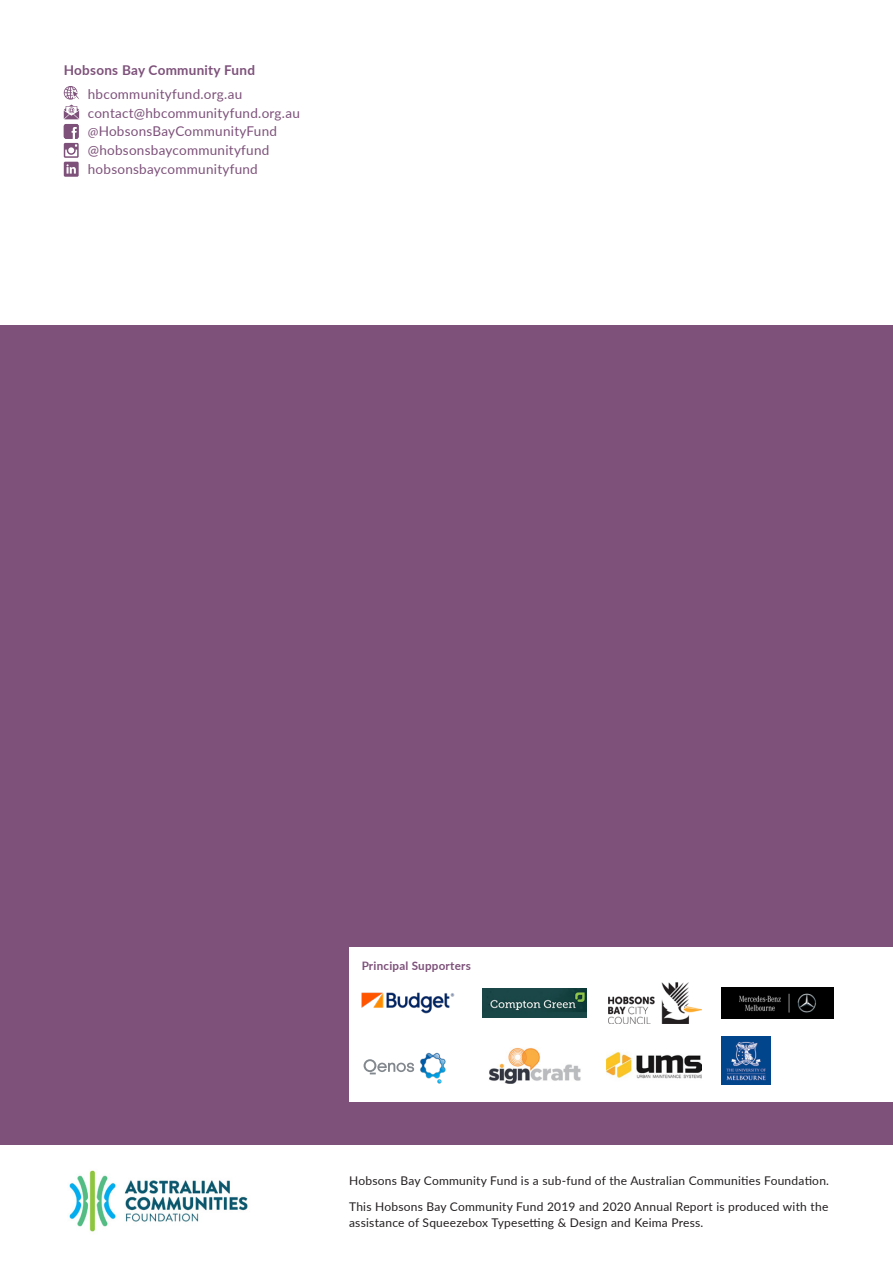
<style>
.page{position:relative;width:893px;height:1263px;background:#fff}
.page>*{position:absolute;margin:0;border:0;box-sizing:border-box;transform-origin:0 0}
.Normal_text_black{font:13.5px "Lato";letter-spacing:.02em;color:#7d517a}
.Normal_text_black-2{font:700 13.5px "Lato";letter-spacing:.02em;color:#7d517a}
.Normal_text_black-3{font:12px/15.8px "Lato";letter-spacing:.02em;color:#231f20}
.t1{font:700 11.7px "Lato";letter-spacing:.02em;color:#7d517a}
.s1{font-family:"Akagi Pro";font-weight:500}
</style>
<div class="page">
<img style="left:69px;top:1170px;width:179px;height:62px">
<svg style="left:64px;top:86px;width:16px;height:72px"></svg>
<div style="left:64px;top:162px;width:15px;height:15px;background:#7d517a;border-radius:2px"></div>
<svg style="left:66px;top:164px;width:10px;height:10px"></svg>
<div style="left:0;top:325px;width:893px;height:819px;background:#7d517a"></div>
<div style="left:349px;top:947px;width:544px;height:154px;background:#fff"></div>
<img style="left:483px;top:988px;width:103px;height:29px">
<img style="left:608px;top:983px;width:93px;height:40px">
<img style="left:721px;top:987px;width:112px;height:32px">
<img style="left:362px;top:992px;width:93px;height:21px">
<img style="left:489px;top:1048px;width:92px;height:35px">
<img style="left:607px;top:1052px;width:94px;height:27px">
<img style="left:721px;top:1036px;width:49px;height:49px">
<svg style="left:364px;top:1059px;width:50px;height:15px"></svg>
<svg style="left:420px;top:1053px;width:26px;height:31px"></svg>
<p class="Normal_text_black-2" style="left:64px;top:60px;width:193px">Hobsons Bay Community Fund</p>
<p class="Normal_text_black" style="left:88px;top:84px;width:156px">hbcommunityfund.org.au</p>
<p class="Normal_text_black" style="left:88px;top:103px;width:214px">contact@hbcommunityfund.org.au</p>
<p class="Normal_text_black" style="left:88px;top:121px;width:191px"><span class="s1">@</span>HobsonsBayCommunityFund</p>
<p class="Normal_text_black" style="left:88px;top:140px;width:183px">@hobsonsbaycommunityfund</p>
<p class="Normal_text_black" style="left:88px;top:159px;width:172px">hobsonsbaycommunityfund</p>
<p class="t1" style="left:362px;top:957px;width:111px">Principal Supporters</p>
<p class="Normal_text_black-3" style="left:349px;top:1172px;width:481px">Hobsons Bay Community Fund is a sub-fund of the Australian Communities Foundation.</p>
<p class="Normal_text_black-3" style="left:349px;top:1198px;width:481px">This Hobsons Bay Community Fund 2019 and 2020 Annual Report is produced with the assistance of Squeezebox Typesetting &amp; Design and Keima Press.</p>
</div>
